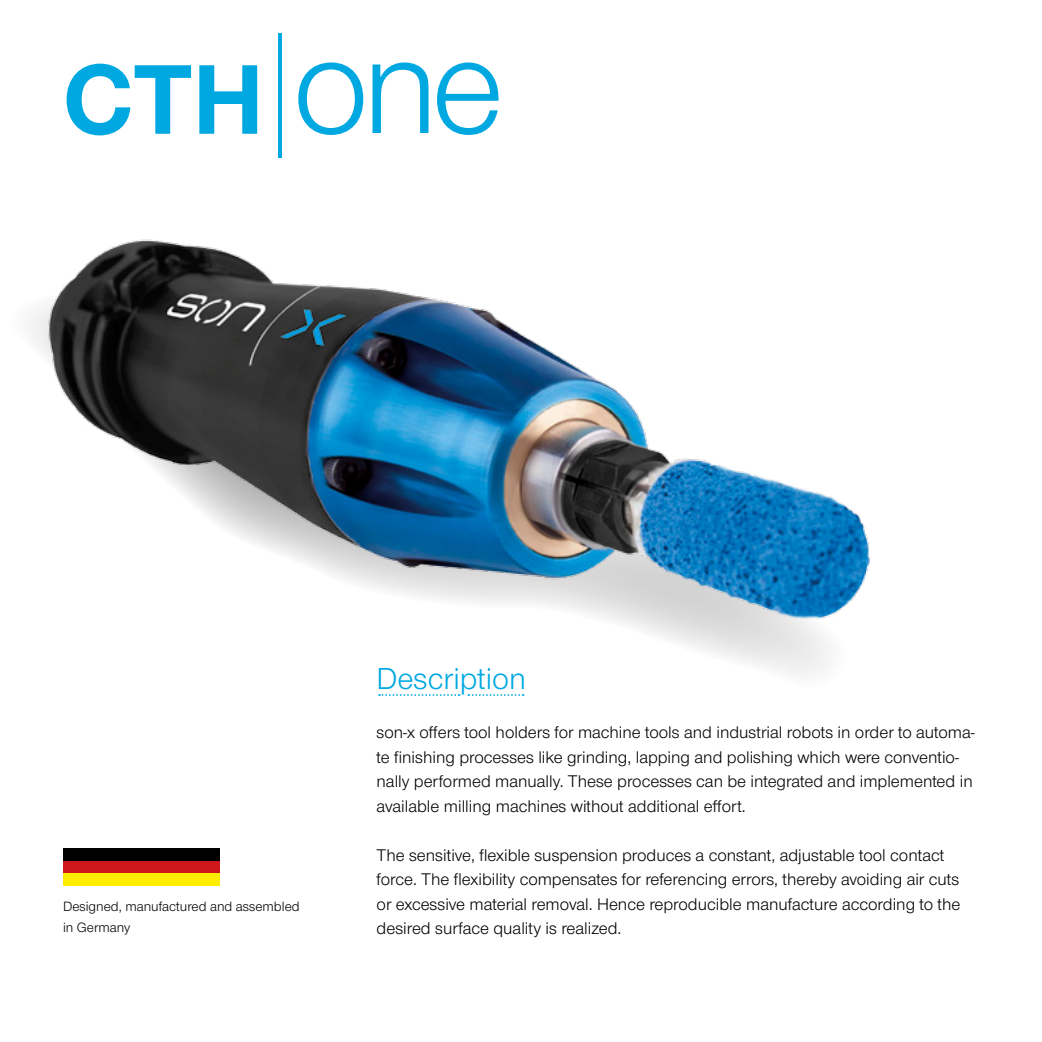
<style>
.page{position:relative;width:1042px;height:1042px;background:#fff}
.page>*{position:absolute;margin:0;border:0;box-sizing:border-box;transform-origin:0 0}
.t1{font:102.73px "Nimbus San Nov Bol";color:#00a8e2}
.t2{font:31.5px "Nimbus San Nov";color:#00a8e2}
.t3{font:17.5px/24.5px "Nimbus San Nov";color:#000}
.t4{font:14px/21px "Nimbus San Nov";color:#000}
.s1{font-family:"Nimbus San Nov";font-size:142.45px}
</style>
<div class="page">
<div style="left:63px;top:848px;width:157px;height:12px;background:#000"></div>
<div style="left:63px;top:860px;width:157px;height:13px;background:#cd171a"></div>
<div style="left:63px;top:873px;width:157px;height:13px;background:#ffed00"></div>
<img style="left:30px;top:239px;width:841px;height:457px">
<hr style="left:278px;top:34px;width:4px;height:124px;background:#00a8e2">
<h1 class="t1" style="left:63px;top:39px;width:442px">CTH <span class="s1">one</span></h1>
<p class="t4" style="left:63px;top:896px;width:238px">Designed, manufactured and assembled in Germany</p>
<h2 class="t2" style="left:377px;top:661px;width:151px">Description</h2>
<p class="t3" style="left:377px;top:720px;width:599px">son-x offers tool holders for machine tools and industrial robots in order to automa&shy;te finishing processes like grinding, lapping and polishing which were conventio&shy;nally performed manually. These processes can be integrated and implemented in available milling machines without additional effort.</p>
<p class="t3" style="left:377px;top:843px;width:585px">The sensitive, flexible suspension produces a constant, adjustable tool contact force. The flexibility compensates for referencing errors, thereby avoiding air cuts or excessive material removal. Hence reproducible manufacture according to the desired surface quality is realized.</p>
</div>
